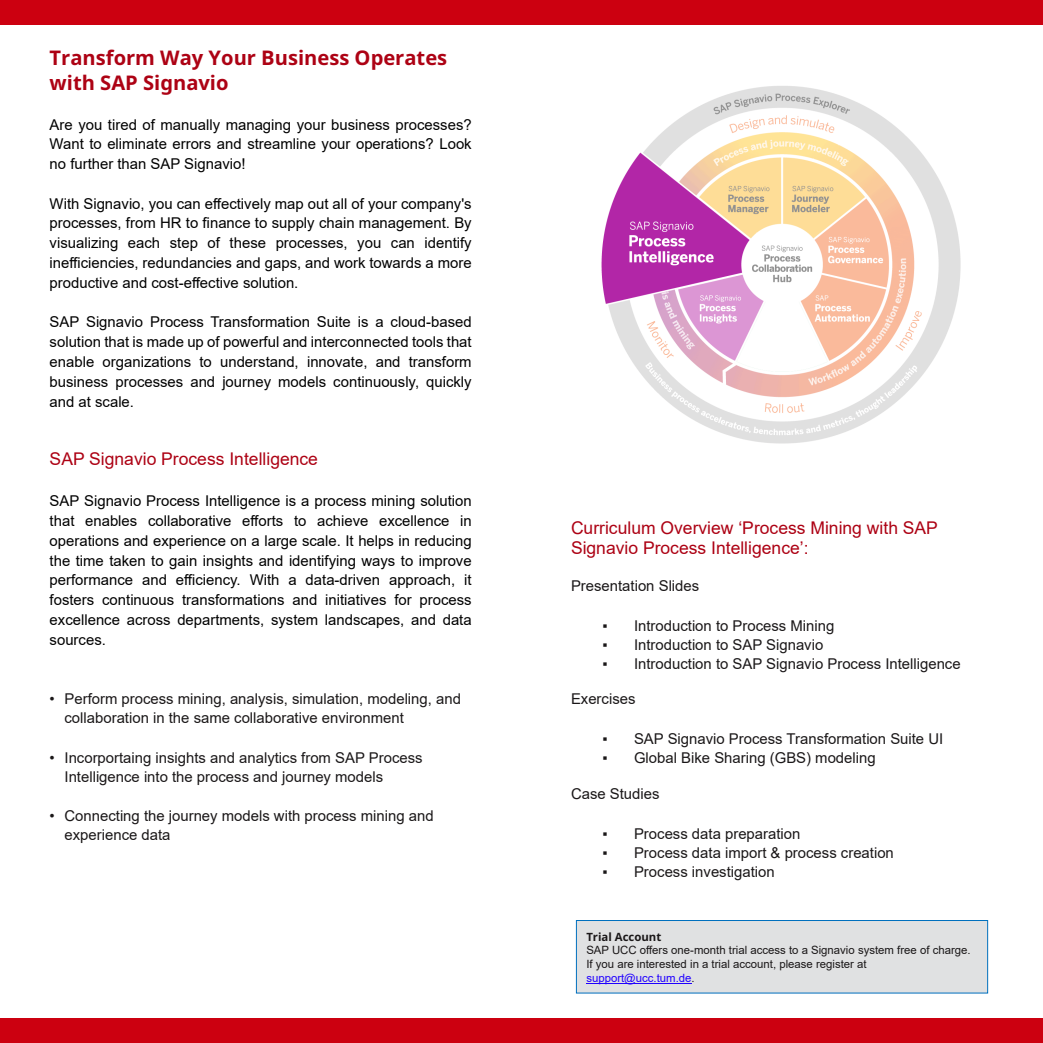
<style>
.page{position:relative;width:1043px;height:1043px;background:#fff}
.page>*{position:absolute;margin:0;border:0;box-sizing:border-box;transform-origin:0 0}
.t1{font:700 20.12px/25.6px "Noto Sans";color:#ad0214}
.t2{font:17.5px/19.8px "Arial";color:#ad0214}
.t3{font:14.88px/19.8px "Arial";color:#000;text-align:justify}
.t4{font:14.88px/19.2px "Arial";color:#1a1718}
.t5{font:11.38px/13.7px "Arial";color:#1a1718}
.t6{font:700 11.38px "Noto Sans";color:#1a1718}
.s1{color:#2000ff}
</style>
<div class="page">
<div style="left:0;top:0;width:1042px;height:25px;background:#cc0010"></div>
<div style="left:0;top:1017px;width:1042px;height:25px;background:#cc0010"></div>
<div style="left:575px;top:919px;width:412px;height:74px;background:#e0e1e2;border:1px solid #0070be"></div>
<hr style="left:586px;top:982px;width:105px;height:1px;background:#2000ff">
<img style="left:601px;top:86px;width:360px;height:358px">
<h1 class="t1" style="left:50px;top:44px;width:399px">Transform Way Your Business Operates with SAP Signavio</h1>
<p class="t3" style="left:50px;top:116px;width:423px">Are you tired of manually managing your business processes?<br>Want to eliminate errors and streamline your operations? Look no further than SAP Signavio!</p>
<p class="t3" style="left:50px;top:195px;width:423px">With Signavio, you can effectively map out all of your company's processes, from HR to finance to supply chain management. By visualizing each step of these processes, you can identify inefficiencies, redundancies and gaps, and work towards a more productive and cost-effective solution.</p>
<p class="t3" style="left:50px;top:313px;width:423px">SAP Signavio Process Transformation Suite is a cloud-based solution that is made up of powerful and interconnected tools that enable organizations to understand, innovate, and transform business processes and journey models continuously, quickly and at scale.</p>
<p class="t2" style="left:50px;top:451px;width:270px">SAP Signavio Process Intelligence</p>
<p class="t3" style="left:50px;top:492px;width:423px">SAP Signavio Process Intelligence is a process mining solution that enables collaborative efforts to achieve excellence in operations and experience on a large scale. It helps in reducing the time taken to gain insights and identifying ways to improve performance and efficiency. With a data-driven approach, it fosters continuous transformations and initiatives for process excellence across departments, system landscapes, and data sources.</p>
<p class="t4" style="left:64px;top:690px;width:398px;text-indent:-15px">• Perform process mining, analysis, simulation, modeling, and collaboration in the same collaborative environment</p>
<p class="t4" style="left:64px;top:749px;width:359px;text-indent:-15px">• Incorportaing insights and analytics from SAP Process<br>Intelligence into the process and journey models</p>
<p class="t4" style="left:64px;top:807px;width:370px;text-indent:-15px">• Connecting the journey models with process mining and experience data</p>
<p class="t2" style="left:570px;top:520px;width:368px">Curriculum Overview ‘Process Mining with SAP<br>Signavio Process Intelligence’:</p>
<p class="t4" style="left:570px;top:577px;width:130px">Presentation Slides</p>
<p class="t4" style="left:602px;top:617px;width:233px">▪ Introduction to Process Mining</p>
<p class="t4" style="left:602px;top:636px;width:222px">▪ Introduction to SAP Signavio</p>
<p class="t4" style="left:602px;top:655px;width:359px">▪ Introduction to SAP Signavio Process Intelligence</p>
<p class="t4" style="left:570px;top:690px;width:66px">Exercises</p>
<p class="t4" style="left:602px;top:730px;width:342px">▪ SAP Signavio Process Transformation Suite UI</p>
<p class="t4" style="left:602px;top:749px;width:274px">▪ Global Bike Sharing (GBS) modeling</p>
<p class="t4" style="left:570px;top:784px;width:90px">Case Studies</p>
<p class="t4" style="left:602px;top:825px;width:199px">▪ Process data preparation</p>
<p class="t4" style="left:602px;top:844px;width:293px">▪ Process data import &amp; process creation</p>
<p class="t4" style="left:602px;top:863px;width:174px">▪ Process investigation</p>
<p class="t6" style="left:586px;top:928px;width:76px">Trial Account</p>
<p class="t5" style="left:586px;top:944px;width:385px">SAP UCC offers one-month trial access to a Signavio system free of charge.<br>If you are interested in a trial account, please register at <span class="s1">support@ucc.tum.de</span>.</p>
</div>
